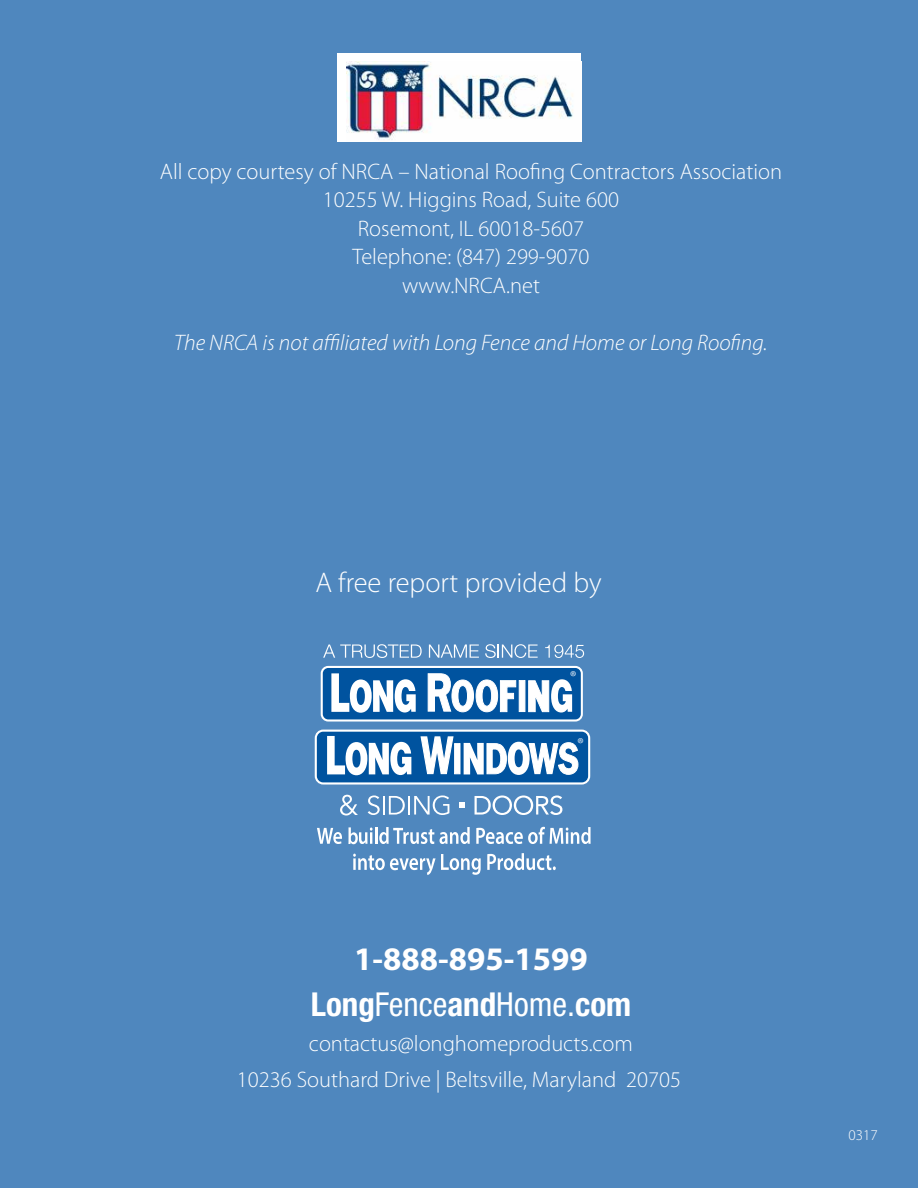
<style>
.page{position:relative;width:918px;height:1188px;background:#4f87be}
.page>*{position:absolute;margin:0;border:0;box-sizing:border-box;transform-origin:0 0}
.t1{font:700 condensed 33px "Helvetica Neue LT Std";color:#fff}
.t2{font:700 33px "Myriad Pro";color:#fff}
.t3{font:300 28.5px "Myriad Pro";color:#fff}
.t4{font:300 22.5px/28.5px "Myriad Pro";color:#fff}
.t5{font:italic 300 22.5px "Myriad Pro";color:#fff}
.t6{font:300 15.9px "Myriad Pro";color:#fff}
.t7{font:300 15px "Myriad Pro";color:#fff}
.s1{font-weight:400}
</style>
<div class="page">
<svg style="left:323px;top:644px;width:99px;height:14px"></svg>
<svg style="left:429px;top:645px;width:50px;height:13px"></svg>
<svg style="left:485px;top:644px;width:53px;height:14px"></svg>
<svg style="left:545px;top:645px;width:39px;height:13px"></svg>
<svg style="left:317px;top:828px;width:25px;height:16px"></svg>
<svg style="left:440px;top:827px;width:30px;height:17px"></svg>
<svg style="left:476px;top:827px;width:115px;height:17px"></svg>
<svg style="left:487px;top:853px;width:69px;height:17px"></svg>
<svg style="left:353px;top:854px;width:128px;height:21px"></svg>
<svg style="left:348px;top:827px;width:86px;height:17px"></svg>
<div style="left:322px;top:667px;width:260px;height:54px;background:#00539f;border-radius:6px"></div>
<div style="left:321px;top:666px;width:262px;height:56px;border:2px solid #fff;border-radius:6px"></div>
<svg style="left:519px;top:680px;width:6px;height:32px"></svg>
<svg style="left:331px;top:673px;width:85px;height:40px"></svg>
<svg style="left:427px;top:673px;width:89px;height:40px"></svg>
<svg style="left:528px;top:679px;width:44px;height:34px"></svg>
<svg style="left:315px;top:730px;width:275px;height:55px"></svg>
<svg style="left:368px;top:795px;width:81px;height:20px"></svg>
<svg style="left:459px;top:802px;width:6px;height:6px"></svg>
<svg style="left:475px;top:795px;width:87px;height:20px"></svg>
<svg style="left:340px;top:795px;width:18px;height:21px"></svg>
<div style="left:338px;top:54px;width:243px;height:88px;background:#fff"></div>
<img style="left:347px;top:62px;width:226px;height:78px">
<p class="t4" style="left:160px;top:158px;width:624px;text-align:center">All copy courtesy of NRCA – National Roofing Contractors Association 10255 W. Higgins Road, Suite 600<br>Rosemont, IL 60018-5607<br>Telephone: (847) 299-9070<br>www.NRCA.net</p>
<p class="t5" style="left:174px;top:330px;width:595px">The NRCA is not affiliated with Long Fence and Home or Long Roofing.</p>
<p class="t3" style="left:315px;top:567px;width:288px">A free report provided by</p>
<p class="t6" style="left:570px;top:668px;width:8px">®</p>
<p class="t6" style="left:577px;top:735px;width:8px">®</p>
<h1 class="t2" style="left:354px;top:940px;width:235px">1-888-895-1599</h1>
<h1 class="t1" style="left:311px;top:985px;width:322px">Long<span class="s1">Fence</span>and<span class="s1">Home.</span>com</h1>
<p class="t4" style="left:237px;top:1027px;width:446px;line-height:35.2px;text-indent:72px">contactus@longhomeproducts.com<br>10236 Southard Drive | Beltsville, Maryland 20705</p>
<p class="t7" style="left:849px;top:1127px;width:31px">0317</p>
</div>
